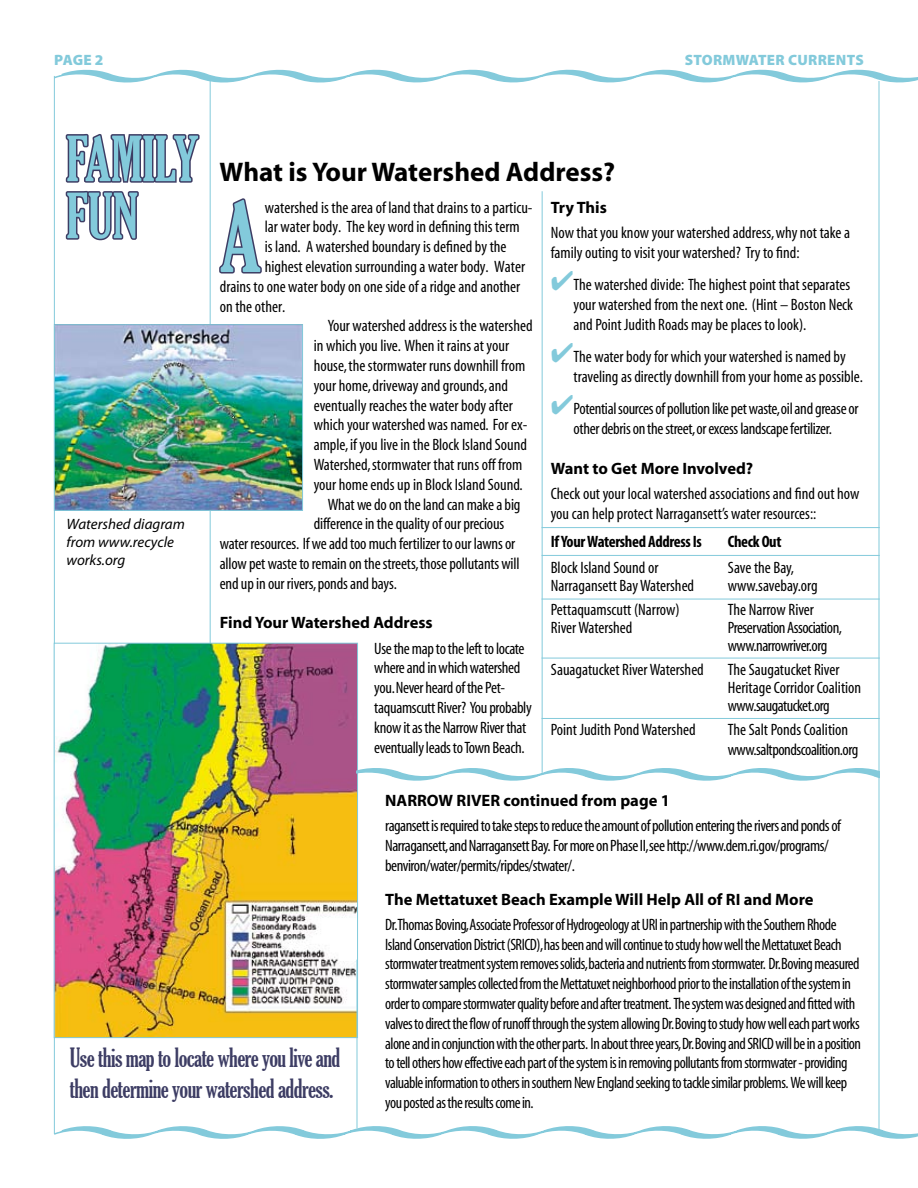
<style>
.page{position:relative;width:918px;height:1188px;background:#fff}
.page>*{position:absolute;margin:0;border:0;box-sizing:border-box;transform-origin:0 0}
.t1{font:extra-condensed 94.65px "Gloucester";color:#83cadb}
.t2{font:extra-condensed 60px/57px "Gloucester";color:#83cadb}
.t3{font:700 27px "Myriad";color:#000}
.t4{font:extra-condensed 25.5px/30.6px "Gloucester";letter-spacing:-.02em;color:#3d3d64}
.t5{font:condensed 16.5px/19.8px "Myriad";letter-spacing:-.02em;color:#000}
.t6{font:condensed 16.5px/19.8px "Myriad";color:#000}
.t7{font:700 16.5px "Myriad";color:#000}
.t8{font:700 condensed 16.5px "Myriad";letter-spacing:-.02em;color:#000}
.t9{font:italic 15px/18px "Myriad Pro";color:#000}
.t10{font:900 15px "Myriad Pro";letter-spacing:.02em;color:#83cadb}
.s1{color:#83cadb}
</style>
<div class="page">
<svg style="left:54px;top:1126px;width:864px;height:13px"></svg>
<hr style="left:542px;top:191px;width:1px;height:582px;background:#83cadb">
<hr style="left:210px;top:78px;width:1px;height:879px;background:#83cadb">
<hr style="left:54px;top:76px;width:1px;height:1058px;background:#83cadb">
<svg style="left:219px;top:198px;width:43px;height:76px"></svg>
<img style="left:56px;top:326px;width:245px;height:183px">
<div style="left:54px;top:324px;width:249px;height:187px;border:1px solid #83cadb"></div>
<svg style="left:65px;top:133px;width:135px;height:108px"></svg>
<img style="left:56px;top:645px;width:300px;height:391px">
<div style="left:54px;top:643px;width:304px;height:395px;border:1px solid #83cadb"></div>
<svg style="left:54px;top:70px;width:864px;height:13px"></svg>
<hr style="left:879px;top:81px;width:1px;height:1053px;background:#83cadb">
<svg style="left:357px;top:768px;width:523px;height:14px"></svg>
<hr style="left:357px;top:960px;width:1px;height:168px;background:#83cadb">
<hr style="left:542px;top:527px;width:338px;height:1px;background:#83cadb">
<hr style="left:542px;top:555px;width:338px;height:1px;background:#83cadb">
<hr style="left:542px;top:599px;width:338px;height:1px;background:#83cadb">
<hr style="left:542px;top:658px;width:338px;height:1px;background:#83cadb">
<hr style="left:542px;top:718px;width:338px;height:1px;background:#83cadb">
<p class="t10" style="left:54px;top:50px;width:51px">PAGE 2</p>
<p class="t10" style="left:685px;top:50px;width:180px">STORMWATER CURRENTS</p>
<h2 class="t2" style="left:66px;top:131px;width:134px">FAMILY<br>FUN</h2>
<p class="t9" style="left:67px;top:515px;width:120px">Watershed diagram from www.recycle works.org</p>
<h3 class="t3" style="left:220px;top:158px;width:397px">What is Your Watershed Address?</h3>
<h1 class="t1" style="left:220px;top:183px;width:43px">A</h1>
<p class="t6" style="left:265px;top:198px;width:269px">watershed is the area of land that drains to a particu-</p>
<p class="t7" style="left:551px;top:199px;width:58px">Try This</p>
<p class="t6" style="left:551px;top:223px;width:301px">Now that you know your watershed address, why not take a family outing to visit your watershed? Try to find:</p>
<p class="t6" style="left:573px;top:275px;width:281px;text-indent:-23px"><span class="s1">✔</span>The watershed divide: The highest point that separates your watershed from the next one. (Hint – Boston Neck and Point Judith Roads may be places to look).</p>
<p class="t6" style="left:573px;top:347px;width:291px;text-indent:-23px"><span class="s1">✔</span>The water body for which your watershed is named by traveling as directly downhill from your home as possible.</p>
<p class="t5" style="left:551px;top:400px;width:309px;text-align:center"><span class="s1">✔</span>Potential sources of pollution like pet waste,oil and grease or other debris on the street,or excess landscape fertilizer.</p>
<p class="t7" style="left:551px;top:460px;width:204px">Want to Get More Involved?</p>
<p class="t6" style="left:551px;top:484px;width:310px">Check out your local watershed associations and find out how you can help protect Narragansett’s water resources::</p>
<p class="t8" style="left:551px;top:534px;width:153px">If Your Watershed Address Is</p>
<p class="t8" style="left:728px;top:534px;width:55px">Check Out</p>
<p class="t6" style="left:551px;top:559px;width:109px">Block Island Sound or</p>
<p class="t6" style="left:728px;top:559px;width:68px">Save the Bay,</p>
<p class="t6" style="left:551px;top:577px;width:145px">Narragansett Bay Watershed</p>
<p class="t6" style="left:728px;top:577px;width:91px">www.savebay.org</p>
<p class="t6" style="left:551px;top:601px;width:130px">Pettaquamscutt (Narrow)</p>
<p class="t6" style="left:728px;top:601px;width:88px">The Narrow River</p>
<p class="t6" style="left:551px;top:619px;width:83px">River Watershed</p>
<p class="t5" style="left:728px;top:620px;width:116px;line-height:18px">Preservation Association, www.narrowriver.org</p>
<p class="t6" style="left:551px;top:661px;width:155px">Sauagatucket River Watershed</p>
<p class="t6" style="left:728px;top:662px;width:135px;line-height:18px">The Saugatucket River<br>Heritage Corridor Coalition www.saugatucket.org</p>
<p class="t6" style="left:551px;top:721px;width:146px">Point Judith Pond Watershed</p>
<p class="t5" style="left:728px;top:721px;width:132px">The Salt Ponds Coalition www.saltpondscoalition.org</p>
<p class="t6" style="left:265px;top:218px;width:256px">lar water body. The key word in defining this term</p>
<p class="t6" style="left:265px;top:238px;width:243px">is land. A watershed boundary is defined by the</p>
<p class="t6" style="left:265px;top:257px;width:262px">highest elevation surrounding a water body. Water</p>
<p class="t6" style="left:220px;top:277px;width:302px">drains to one water body on one side of a ridge and another</p>
<p class="t6" style="left:220px;top:297px;width:67px">on the other.</p>
<p class="t6" style="left:328px;top:317px;width:206px">Your watershed address is the watershed</p>
<p class="t6" style="left:314px;top:337px;width:197px">in which you live. When it rains at your</p>
<p class="t6" style="left:314px;top:356px;width:213px">house, the stormwater runs downhill from</p>
<p class="t6" style="left:314px;top:376px;width:196px">your home, driveway and grounds, and</p>
<p class="t6" style="left:314px;top:396px;width:201px">eventually reaches the water body after</p>
<p class="t6" style="left:314px;top:416px;width:215px">which your watershed was named. For ex-</p>
<p class="t6" style="left:314px;top:436px;width:215px">ample, if you live in the Block Island Sound</p>
<p class="t6" style="left:314px;top:455px;width:210px">Watershed, stormwater that runs off from</p>
<p class="t6" style="left:314px;top:475px;width:211px">your home ends up in Block Island Sound.</p>
<p class="t5" style="left:328px;top:495px;width:194px">What we do on the land can make a big</p>
<p class="t5" style="left:314px;top:515px;width:192px">difference in the quality of our precious</p>
<p class="t5" style="left:220px;top:535px;width:297px">water resources. If we add too much fertilizer to our lawns or</p>
<p class="t5" style="left:220px;top:554px;width:301px">allow pet waste to remain on the streets, those pollutants will</p>
<p class="t5" style="left:220px;top:574px;width:179px">end up in our rivers, ponds and bays.</p>
<p class="t7" style="left:220px;top:614px;width:215px">Find Your Watershed Address</p>
<p class="t5" style="left:374px;top:639px;width:159px">Use the map to the left to locate where and in which watershed you.Never heard of the Pet&shy;taquamscutt River? You probably know it as the Narrow River that eventually leads to Town Beach.</p>
<p class="t7" style="left:385px;top:792px;width:286px">Narrow River continued from page 1</p>
<h3 class="t4" style="left:70px;top:1042px;width:272px">Use this map to locate where you live and then determine your watershed address.</h3>
<p class="t5" style="left:385px;top:817px;width:457px">ragansett is required to take steps to reduce the amount of pollution entering the rivers and ponds of<br>Narragansett,and Narragansett Bay. For more on Phase II,see http://www.dem.ri.gov/programs/ benviron/water/permits/ripdes/stwater/.</p>
<p class="t7" style="left:385px;top:891px;width:430px">The Mettatuxet Beach Example Will Help All of RI and More</p>
<p class="t5" style="left:385px;top:915px;width:477px">Dr.Thomas Boving,Associate Professor of Hydrogeology at URI in partnership with the Southern Rhode Island Conservation District (SRICD),has been and will continue to study how well the Mettatuxet Beach stormwater treatment system removes solids,bacteria and nutrients from stormwater. Dr.Boving measured stormwater samples collected from the Mettatuxet neighborhood prior to the installation of the system in order to compare stormwater quality before and after treatment. The system was designed and fitted with valves to direct the flow of runoff through the system allowing Dr.Boving to study how well each part works alone and in conjunction with the other parts. In about three years,Dr.Boving and SRICD will be in a position to tell others how effective each part of the system is in removing pollutants from stormwater - providing valuable information to others in southern New England seeking to tackle similar problems. We will keep you posted as the results come in.</p>
</div>
